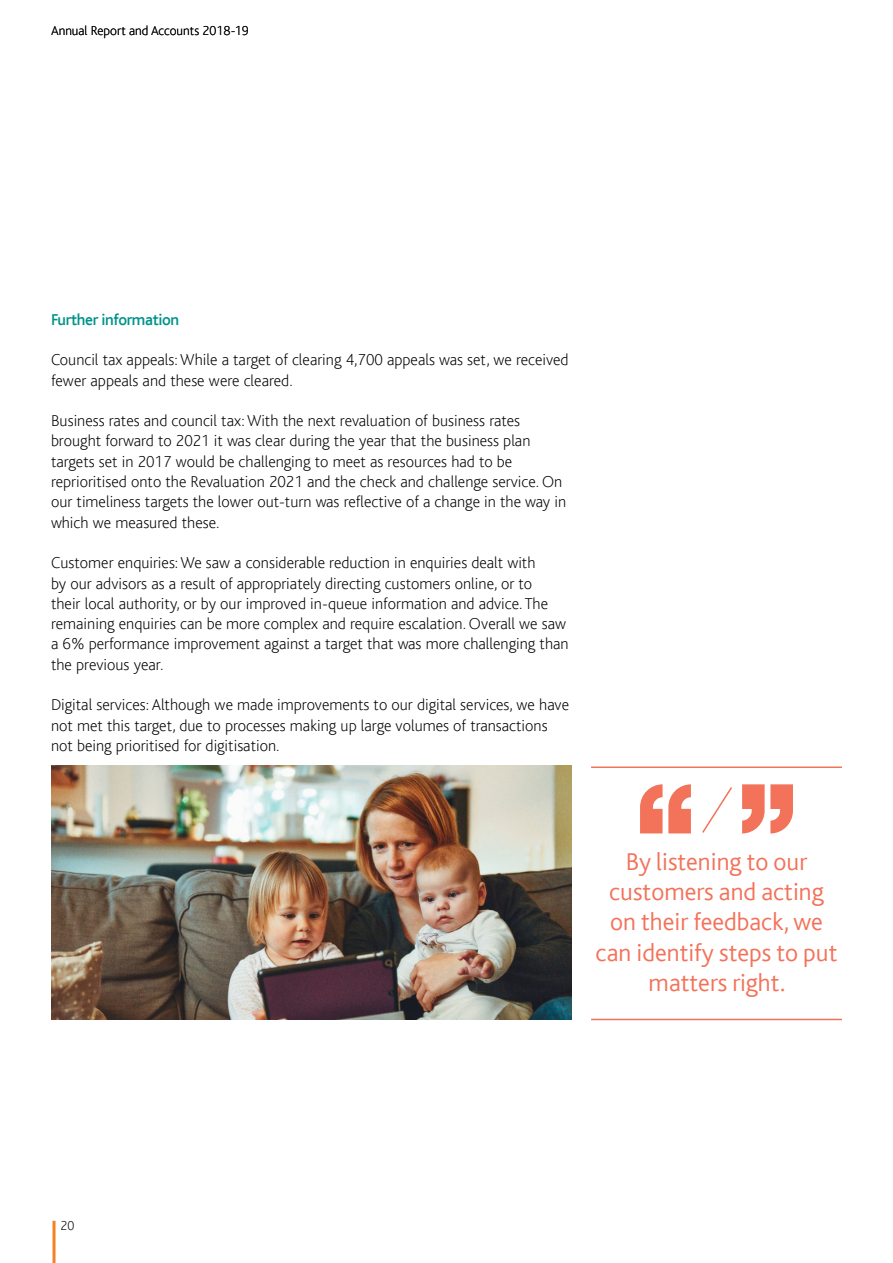
<style>
.page{position:relative;width:893px;height:1263px;background:#fff}
.page>*{position:absolute;margin:0;border:0;box-sizing:border-box;transform-origin:0 0}
.t1{font:300 25.5px/30.3px "Bliss";color:#f3725a;text-align:center}
.t2{font:200 16.5px/20.2px "Bliss";color:#000}
.t3{font:500 16.5px "Bliss";letter-spacing:-.025em;color:#00938a}
.t4{font:200 13.5px "Bliss";color:#000}
</style>
<div class="page">
<img style="left:51px;top:766px;width:521px;height:253px">
<svg style="left:640px;top:784px;width:51px;height:49px"></svg>
<svg style="left:742px;top:784px;width:51px;height:49px"></svg>
<svg style="left:702px;top:787px;width:30px;height:46px"></svg>
<hr style="left:591px;top:766px;width:251px;height:2px;background:#f3725a">
<hr style="left:591px;top:1019px;width:251px;height:1px;background:#f3725a">
<hr style="left:53px;top:1221px;width:3px;height:42px;background:#f58220">
<p class="t4" style="left:51px;top:23px;width:199px">Annual Report and Accounts 2018-19</p>
<p class="t3" style="left:51px;top:311px;width:130px">Further information</p>
<p class="t2" style="left:51px;top:350px;width:519px">Council tax appeals: While a target of clearing 4,700 appeals was set, we received fewer appeals and these were cleared.</p>
<p class="t2" style="left:51px;top:411px;width:517px">Business rates and council tax: With the next revaluation of business rates brought forward to 2021 it was clear during the year that the business plan targets set in 2017 would be challenging to meet as resources had to be reprioritised onto the Revaluation 2021 and the check and challenge service. On our timeliness targets the lower out-turn was reflective of a change in the way in which we measured these.</p>
<p class="t2" style="left:51px;top:553px;width:519px">Customer enquiries: We saw a considerable reduction in enquiries dealt with<br>by our advisors as a result of appropriately directing customers online, or to<br>their local authority, or by our improved in-queue information and advice. The remaining enquiries can be more complex and require escalation. Overall we saw a 6% performance improvement against a target that was more challenging than the previous year.</p>
<p class="t2" style="left:51px;top:695px;width:520px">Digital services: Although we made improvements to our digital services, we have not met this target, due to processes making up large volumes of transactions not being prioritised for digitisation.</p>
<h1 class="t1" style="left:596px;top:847px;width:243px">By listening to our customers and acting on their feedback, we can identify steps to put matters right.</h1>
<p class="t4" style="left:61px;top:1219px;width:15px">20</p>
</div>
